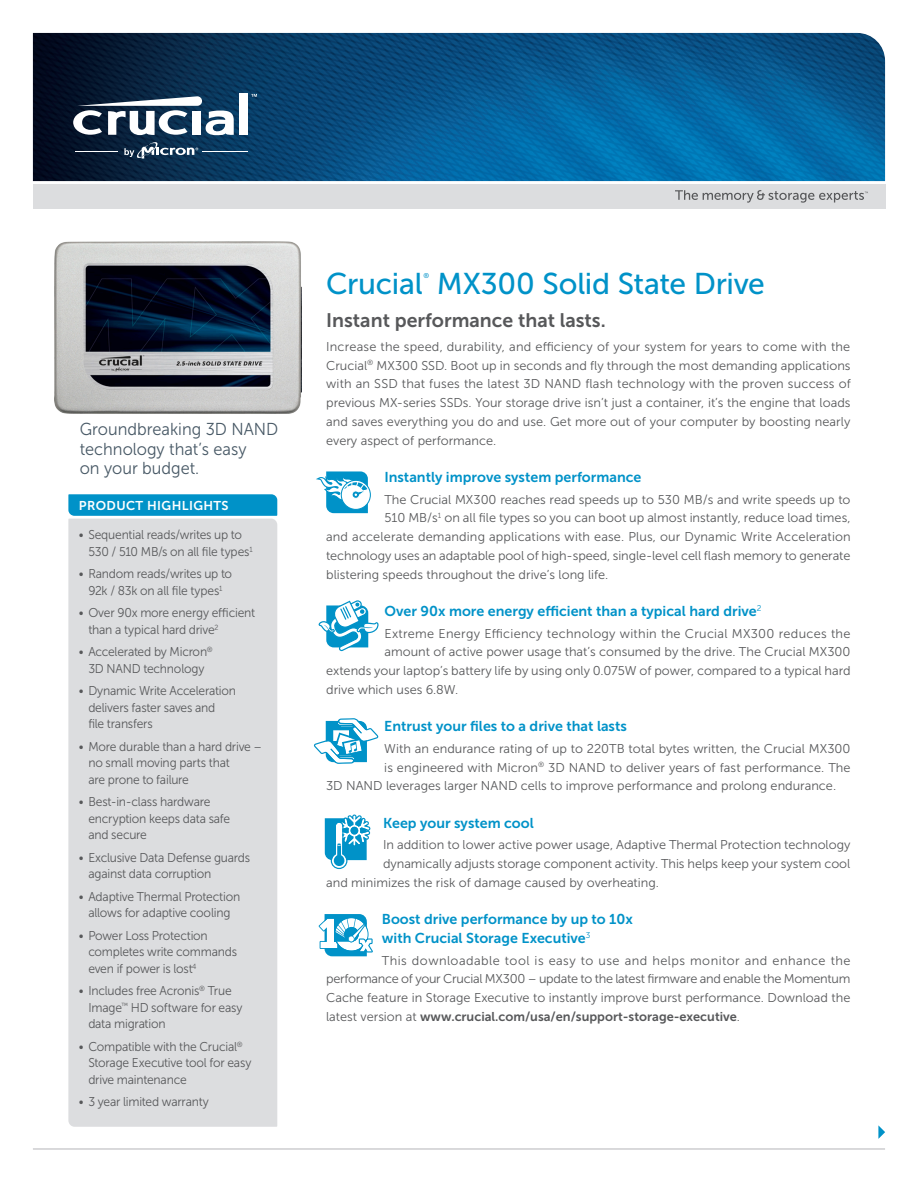
<style>
.page{position:relative;width:918px;height:1188px;background:#fff}
.page>*{position:absolute;margin:0;border:0;box-sizing:border-box;transform-origin:0 0}
.H1-Headline{font:30px "Museo Sans 500";letter-spacing:-.01em;color:#0092c8}
.H2-B__Standard_Headl{font:19.5px "Museo Sans 700";color:#57585a}
.H3-B__subheadline_bl{font:17.25px/19.5px "Museo Sans 300";color:#475865;scale:.95 1}
.H3-B__subheadline_bl-2{font:14.25px/18.8px "Museo Sans 700";color:#0092c8}
.body_copy{font:12.75px/18.8px "Museo Sans 300";color:#57585a;text-align:justify}
.body_copy-2{font:12.75px/16.5px "Museo Sans 300";color:#57585a;scale:.95 1}
.body_copy-3{font:12.75px "Museo Sans 300";letter-spacing:.02em;color:#57585a}
.body_copy-4{font:12.75px/16.5px "Museo Sans 300";letter-spacing:-.02em;color:#57585a;scale:.95 1}
.Headline__Bulleted_L{font:12.75px "Museo Sans 700";letter-spacing:.03em;color:#fff}
.H1-Headline-2{font:7.05px "Museo Sans 500";color:#0092c8}
.s1{font-family:"Museo Sans 700"}
</style>
<div class="page">
<hr style="left:33px;top:1148px;width:852px;height:2px;background:#bcbdc0">
<svg style="left:878px;top:1125px;width:7px;height:14px"></svg>
<img style="left:33px;top:33px;width:852px;height:148px">
<hr style="left:76px;top:151px;width:42px;height:1px;background:#fff">
<hr style="left:202px;top:151px;width:45px;height:1px;background:#fff">
<svg style="left:124px;top:142px;width:74px;height:17px"></svg>
<div style="left:239px;top:94px;width:8px;height:41px;background:#fff"></div>
<svg style="left:73px;top:96px;width:161px;height:40px"></svg>
<svg style="left:251px;top:94px;width:6px;height:3px"></svg>
<div style="left:33px;top:184px;width:852px;height:24px;background:#dcdddf"></div>
<svg style="left:675px;top:190px;width:193px;height:13px"></svg>
<svg style="left:325px;top:815px;width:45px;height:54px"></svg>
<svg style="left:319px;top:914px;width:54px;height:42px"></svg>
<svg style="left:316px;top:471px;width:55px;height:42px"></svg>
<svg style="left:314px;top:718px;width:64px;height:46px"></svg>
<svg style="left:319px;top:600px;width:60px;height:51px"></svg>
<img style="left:55px;top:241px;width:247px;height:172px">
<svg style="left:68px;top:494px;width:209px;height:22px;background:#0694c9"></svg>
<div style="left:68px;top:519px;width:209px;height:608px;background:#dcdddf"></div>
<p class="H3-B__subheadline_bl" style="left:80px;top:420px;width:211px">Groundbreaking 3D NAND technology that’s easy<br>on your budget.</p>
<p class="Headline__Bulleted_L" style="left:79px;top:498px;width:151px">PRODUCT HIGHLIGHTS</p>
<p class="body_copy-2" style="left:88px;top:527px;width:174px;text-indent:-9px">• Sequential reads/writes up to<br>530 / 510 MB/s on all file types<sup>1</sup></p>
<p class="body_copy-2" style="left:79px;top:566px;width:163px;text-align:center">• Random reads/writes up to<br>92k / 83k on all file types<sup>1</sup></p>
<p class="body_copy-2" style="left:88px;top:605px;width:177px;text-indent:-9px">• Over 90x more energy efficient than a typical hard drive<sup>2</sup></p>
<p class="body_copy-2" style="left:79px;top:644px;width:143px;text-align:center">• Accelerated by Micron<sup>®<br></sup>3D NAND technology</p>
<p class="body_copy-2" style="left:88px;top:683px;width:157px;text-indent:-9px">• Dynamic Write Acceleration delivers faster saves and<br>file transfers</p>
<p class="body_copy-2" style="left:88px;top:738px;width:184px;text-indent:-9px">• More durable than a hard drive – no small moving parts that<br>are prone to failure</p>
<p class="body_copy-2" style="left:88px;top:794px;width:151px;text-indent:-9px">• Best-in-class hardware encryption keeps data safe and secure</p>
<p class="body_copy-2" style="left:88px;top:849px;width:172px;text-indent:-9px">• Exclusive Data Defense guards against data corruption</p>
<p class="body_copy-2" style="left:79px;top:888px;width:171px;text-align:center">• Adaptive Thermal Protection allows for adaptive cooling</p>
<p class="body_copy-4" style="left:88px;top:927px;width:158px;text-indent:-9px">• Power Loss Protection completes write commands even if power is lost<sup>4</sup></p>
<p class="body_copy-2" style="left:88px;top:983px;width:164px;text-indent:-9px">• Includes free Acronis<sup>®</sup> True<br>Image<sup>™</sup> HD software for easy data migration</p>
<p class="body_copy-2" style="left:88px;top:1038px;width:173px;text-indent:-9px">• Compatible with the Crucial<sup>®<br></sup>Storage Executive tool for easy drive maintenance</p>
<p class="body_copy-2" style="left:79px;top:1094px;width:138px">• 3 year limited warranty</p>
<p class="H1-Headline" style="left:326px;top:267px;width:98px">Crucial</p>
<p class="H1-Headline-2" style="left:424px;top:271px;width:7px">®</p>
<p class="H1-Headline" style="left:437px;top:267px;width:330px">MX300 Solid State Drive</p>
<p class="H2-B__Standard_Headl" style="left:326px;top:309px;width:281px">Instant performance that lasts.</p>
<p class="body_copy" style="left:326px;top:337px;width:526px">Increase the speed, durability, and efficiency of your system for years to come with the Crucial<sup>®</sup> MX300 SSD. Boot up in seconds and fly through the most demanding applications with an SSD that fuses the latest 3D NAND flash technology with the proven success of previous MX-series SSDs. Your storage drive isn’t just a container, it’s the engine that loads and saves everything you do and use. Get more out of your computer by boosting nearly every aspect of performance.</p>
<p class="H3-B__subheadline_bl-2" style="left:384px;top:468px;width:259px">Instantly improve system performance</p>
<p class="body_copy" style="left:384px;top:490px;width:468px">The Crucial MX300 reaches read speeds up to 530 MB/s and write speeds up to</p>
<p class="body_copy" style="left:384px;top:509px;width:468px">510 MB/s<sup>1</sup> on all file types so you can boot up almost instantly, reduce load times,</p>
<p class="body_copy" style="left:326px;top:527px;width:526px">and accelerate demanding applications with ease. Plus, our Dynamic Write Acceleration</p>
<p class="body_copy" style="left:326px;top:546px;width:526px">technology uses an adaptable pool of high-speed, single-level cell flash memory to generate</p>
<p class="body_copy" style="left:326px;top:565px;width:284px">blistering speeds throughout the drive’s long life.</p>
<p class="H3-B__subheadline_bl-2" style="left:385px;top:602px;width:378px">Over 90x more energy efficient than a typical hard drive<sup>2</sup></p>
<p class="body_copy-3" style="left:385px;top:626px;width:467px">Extreme Energy Efficiency technology within the Crucial MX300 reduces the</p>
<p class="body_copy" style="left:385px;top:643px;width:467px">amount of active power usage that’s consumed by the drive. The Crucial MX300</p>
<p class="body_copy" style="left:326px;top:661px;width:526px">extends your laptop’s battery life by using only 0.075W of power, compared to a typical hard</p>
<p class="body_copy" style="left:326px;top:680px;width:134px">drive which uses 6.8W.</p>
<p class="H3-B__subheadline_bl-2" style="left:384px;top:717px;width:244px">Entrust your files to a drive that lasts</p>
<p class="body_copy" style="left:384px;top:739px;width:468px">With an endurance rating of up to 220TB total bytes written, the Crucial MX300</p>
<p class="body_copy" style="left:384px;top:758px;width:468px">is engineered with Micron<sup>®</sup> 3D NAND to deliver years of fast performance. The</p>
<p class="body_copy" style="left:326px;top:777px;width:512px">3D NAND leverages larger NAND cells to improve performance and prolong endurance.</p>
<p class="H3-B__subheadline_bl-2" style="left:383px;top:814px;width:152px">Keep your system cool</p>
<p class="body_copy" style="left:383px;top:836px;width:469px">In addition to lower active power usage, Adaptive Thermal Protection technology</p>
<p class="body_copy" style="left:383px;top:854px;width:469px">dynamically adjusts storage component activity. This helps keep your system cool</p>
<p class="body_copy" style="left:326px;top:873px;width:334px">and minimizes the risk of damage caused by overheating.</p>
<p class="H3-B__subheadline_bl-2" style="left:382px;top:910px;width:253px">Boost drive performance by up to 10x with Crucial Storage Executive<sup>3</sup></p>
<p class="body_copy" style="left:326px;top:951px;width:526px;text-indent:56px">This downloadable tool is easy to use and helps monitor and enhance the performance of your Crucial MX300 – update to the latest firmware and enable the Momentum Cache feature in Storage Executive to instantly improve burst performance. Download the latest version at <span class="s1">www.crucial.com/usa/en/support-storage-executive</span>.</p>
</div>
